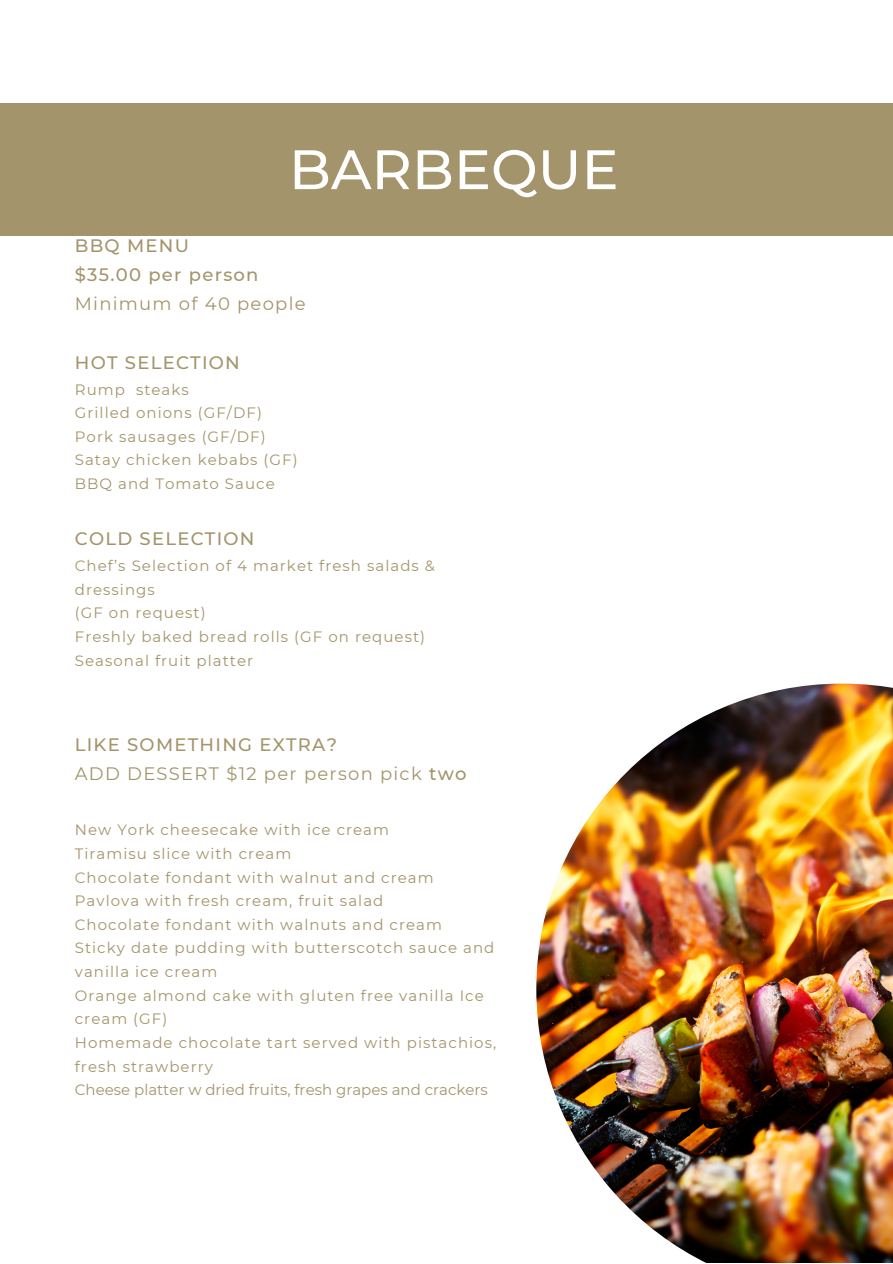
<style>
.page{position:relative;width:893px;height:1264px;background:#fff}
.page>*{position:absolute;margin:0;border:0;box-sizing:border-box;transform-origin:0 0}
.t1{font:500 55.5px "Montserrat";color:#fff}
.t2{font:500 18px "Montserrat";letter-spacing:.07em;color:#a4946b}
.t3{font:18px "Montserrat";letter-spacing:.07em;color:#a4946b}
.t4{font:15px/23.5px "Montserrat";letter-spacing:.07em;color:#a4946b}
.t5{font:15px "Montserrat";color:#a4946b}
.s1{font-weight:500}
</style>
<div class="page">
<div style="left:0;top:103px;width:892px;height:133px;background:#a4946b"></div>
<img style="left:536px;top:683px;width:356px;height:579px">
<p class="t1" style="left:289px;top:135px;width:331px">BARBEQUE</p>
<p class="t2" style="left:75px;top:234px;width:116px">BBQ MENU</p>
<p class="t2" style="left:75px;top:263px;width:185px">$35.00 per person</p>
<p class="t3" style="left:75px;top:293px;width:232px">Minimum of 40 people</p>
<p class="t2" style="left:75px;top:351px;width:167px">HOT SELECTION</p>
<p class="t4" style="left:75px;top:377px;width:116px">Rump steaks</p>
<p class="t4" style="left:75px;top:401px;width:188px">Grilled onions (GF/DF)</p>
<p class="t4" style="left:75px;top:424px;width:192px">Pork sausages (GF/DF)</p>
<p class="t4" style="left:75px;top:448px;width:224px">Satay chicken kebabs (GF)</p>
<p class="t4" style="left:75px;top:472px;width:201px">BBQ and Tomato Sauce</p>
<p class="t2" style="left:75px;top:528px;width:181px">COLD SELECTION</p>
<p class="t4" style="left:75px;top:554px;width:361px">Chef’s Selection of 4 market fresh salads &amp; dressings</p>
<p class="t4" style="left:75px;top:601px;width:132px">(GF on request)</p>
<p class="t4" style="left:75px;top:624px;width:352px">Freshly baked bread rolls (GF on request)</p>
<p class="t4" style="left:75px;top:648px;width:180px">Seasonal fruit platter</p>
<p class="t2" style="left:75px;top:733px;width:264px">LIKE SOMETHING EXTRA?</p>
<p class="t3" style="left:75px;top:762px;width:393px">ADD DESSERT $12 per person pick <span class="s1">two</span></p>
<p class="t4" style="left:75px;top:818px;width:316px">New York cheesecake with ice cream</p>
<p class="t4" style="left:75px;top:841px;width:218px">Tiramisu slice with cream</p>
<p class="t4" style="left:75px;top:865px;width:360px">Chocolate fondant with walnut and cream</p>
<p class="t4" style="left:75px;top:889px;width:310px">Pavlova with fresh cream, fruit salad</p>
<p class="t4" style="left:75px;top:912px;width:368px">Chocolate fondant with walnuts and cream</p>
<p class="t4" style="left:75px;top:936px;width:421px">Sticky date pudding with butterscotch sauce and vanilla ice cream</p>
<p class="t4" style="left:75px;top:983px;width:410px">Orange almond cake with gluten free vanilla Ice cream (GF)</p>
<p class="t4" style="left:75px;top:1030px;width:423px">Homemade chocolate tart served with pistachios, fresh strawberry</p>
<p class="t5" style="left:75px;top:1080px;width:414px">Cheese platter w dried fruits, fresh grapes and crackers</p>
</div>
